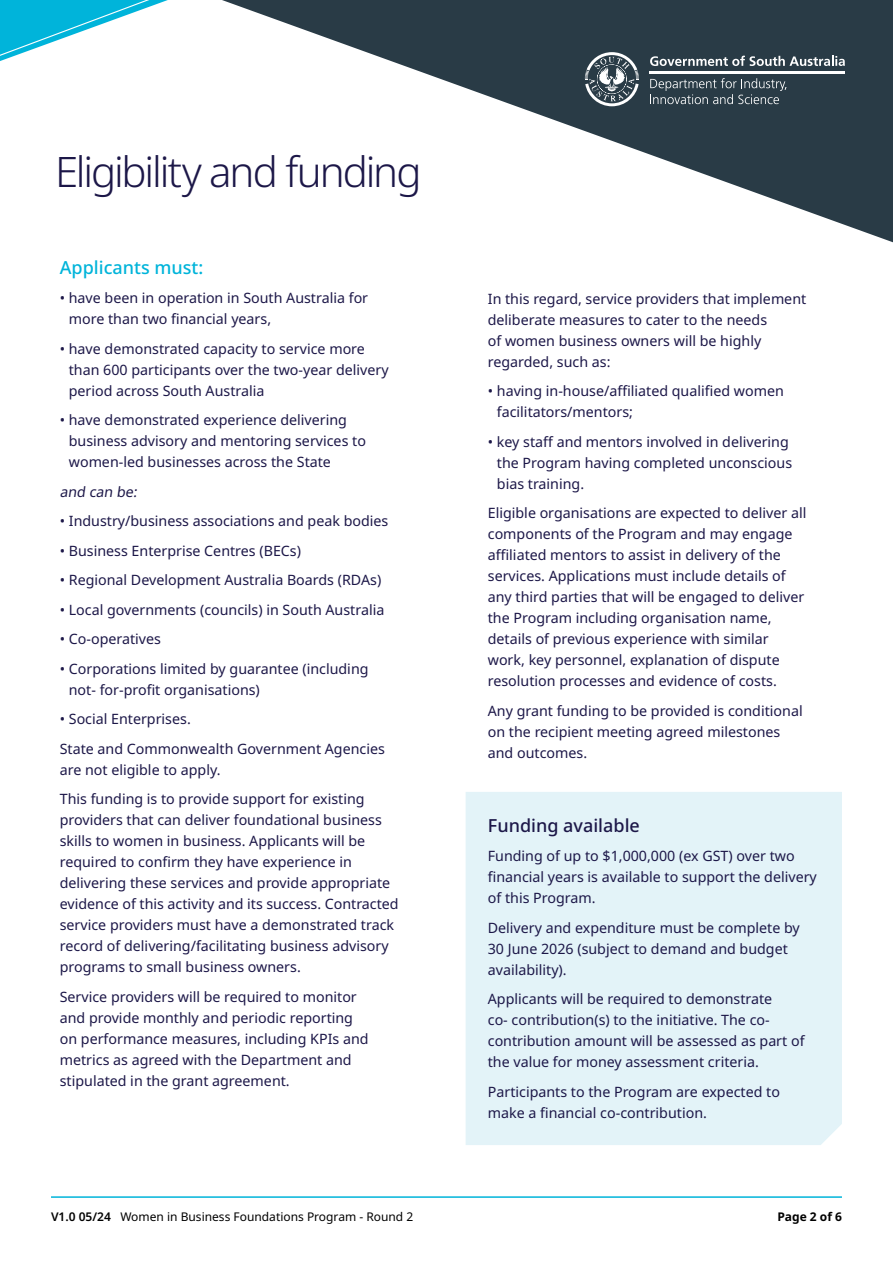
<style>
.page{position:relative;width:893px;height:1263px;background:#fff}
.page>*{position:absolute;margin:0;border:0;box-sizing:border-box;transform-origin:0 0}
.HL_36pt{font:300 42px "Noto Sans";letter-spacing:-.05em;color:#1c1748}
.Subheadings{font:500 18px "Noto Sans";color:#1c1748}
.Subheadings-2{font:500 18px "Noto Sans";color:#00b4da}
.body_copy{font:14.25px/21px "Noto Sans";color:#1c1748}
.t1{font:12px "Noto Sans";color:#000}
.t2{font:700 12px "Noto Sans";color:#000}
.s1{font-weight:600}
</style>
<div class="page">
<svg style="left:485px;top:0;width:408px;height:243px;fill:#293b46"></svg>
<svg style="left:0;top:0;width:485px;height:95px"></svg>
<hr style="left:650px;top:72px;width:195px;height:2px;background:#fff">
<svg style="left:650px;top:56px;width:195px;height:10px"></svg>
<svg style="left:585px;top:52px;width:54px;height:54px"></svg>
<svg style="left:650px;top:78px;width:136px;height:26px;background:#4a5962"></svg>
<hr style="left:51px;top:1196px;width:791px;height:2px;background:#00b4da">
<div style="left:466px;top:792px;width:376px;height:353px;background:#e3f3f8"></div>
<p class="HL_36pt" style="left:55px;top:142px;width:368px">Eligibility and funding</p>
<p class="Subheadings-2" style="left:60px;top:254px;width:145px">Applicants must:</p>
<p class="body_copy" style="left:69px;top:288px;width:301px;text-indent:-9px">• have been in operation in South Australia for more than two financial years,</p>
<p class="body_copy" style="left:69px;top:338px;width:321px;text-indent:-9px">• have demonstrated capacity to service more than 600 participants over the two-year delivery period across South Australia</p>
<p class="body_copy" style="left:69px;top:410px;width:299px;text-indent:-9px">• have demonstrated experience delivering business advisory and mentoring services to women-led businesses across the State</p>
<p class="body_copy" style="left:60px;top:481px;width:82px">and can be:</p>
<p class="body_copy" style="left:60px;top:511px;width:330px">• Industry/business associations and peak bodies</p>
<p class="body_copy" style="left:60px;top:540px;width:243px">• Business Enterprise Centres (BECs)</p>
<p class="body_copy" style="left:60px;top:570px;width:323px">• Regional Development Australia Boards (RDAs)</p>
<p class="body_copy" style="left:60px;top:599px;width:326px">• Local governments (councils) in South Australia</p>
<p class="body_copy" style="left:60px;top:629px;width:103px">• Co-operatives</p>
<p class="body_copy" style="left:69px;top:658px;width:301px;text-indent:-9px">• Corporations limited by guarantee (including not- for-profit organisations)</p>
<p class="body_copy" style="left:60px;top:709px;width:133px">• Social Enterprises.</p>
<p class="body_copy" style="left:60px;top:738px;width:327px">State and Commonwealth Government Agencies are not eligible to apply.</p>
<p class="body_copy" style="left:60px;top:789px;width:340px">This funding is to provide support for existing providers that can deliver foundational business skills to women in business. Applicants will be required to confirm they have experience in delivering these services and provide appropriate evidence of this activity and its success. Contracted service providers must have a demonstrated track record of delivering/facilitating business advisory programs to small business owners.</p>
<p class="body_copy" style="left:60px;top:986px;width:310px">Service providers will be required to monitor and provide monthly and periodic reporting on performance measures, including KPIs and metrics as agreed with the Department and stipulated in the grant agreement.</p>
<p class="body_copy" style="left:488px;top:288px;width:320px">In this regard, service providers that implement deliberate measures to cater to the needs<br>of women business owners will be highly regarded, such as:</p>
<p class="body_copy" style="left:497px;top:381px;width:288px;text-indent:-9px">• having in-house/affiliated qualified women facilitators/mentors;</p>
<p class="body_copy" style="left:497px;top:431px;width:297px;text-indent:-9px">• key staff and mentors involved in delivering the Program having completed unconscious bias training.</p>
<p class="body_copy" style="left:488px;top:503px;width:320px">Eligible organisations are expected to deliver all components of the Program and may engage affiliated mentors to assist in delivery of the services. Applications must include details of any third parties that will be engaged to deliver the Program including organisation name, details of previous experience with similar work, key personnel, explanation of dispute resolution processes and evidence of costs.</p>
<p class="body_copy" style="left:488px;top:700px;width:316px">Any grant funding to be provided is conditional on the recipient meeting agreed milestones and outcomes.</p>
<p class="Subheadings" style="left:488px;top:813px;width:154px">Funding available</p>
<p class="body_copy" style="left:488px;top:846px;width:331px">Funding of up to $1,000,000 (ex GST) over two financial years is available to support the delivery of this Program.</p>
<p class="body_copy" style="left:488px;top:917px;width:314px">Delivery and expenditure must be complete by<br>30 June 2026 (subject to demand and budget availability).</p>
<p class="body_copy" style="left:488px;top:989px;width:318px">Applicants will be required to demonstrate<br>co- contribution(s) to the initiative. The co&shy;contribution amount will be assessed as part of the value for money assessment criteria.</p>
<p class="body_copy" style="left:488px;top:1081px;width:294px">Participants to the Program are expected to make a financial co-contribution.</p>
<p class="t1" style="left:51px;top:1208px;width:364px"><span class="s1">V1.0 05/24</span> Women in Business Foundations Program - Round 2</p>
<p class="t2" style="left:777px;top:1208px;width:66px">Page 2 of 6</p>
</div>
